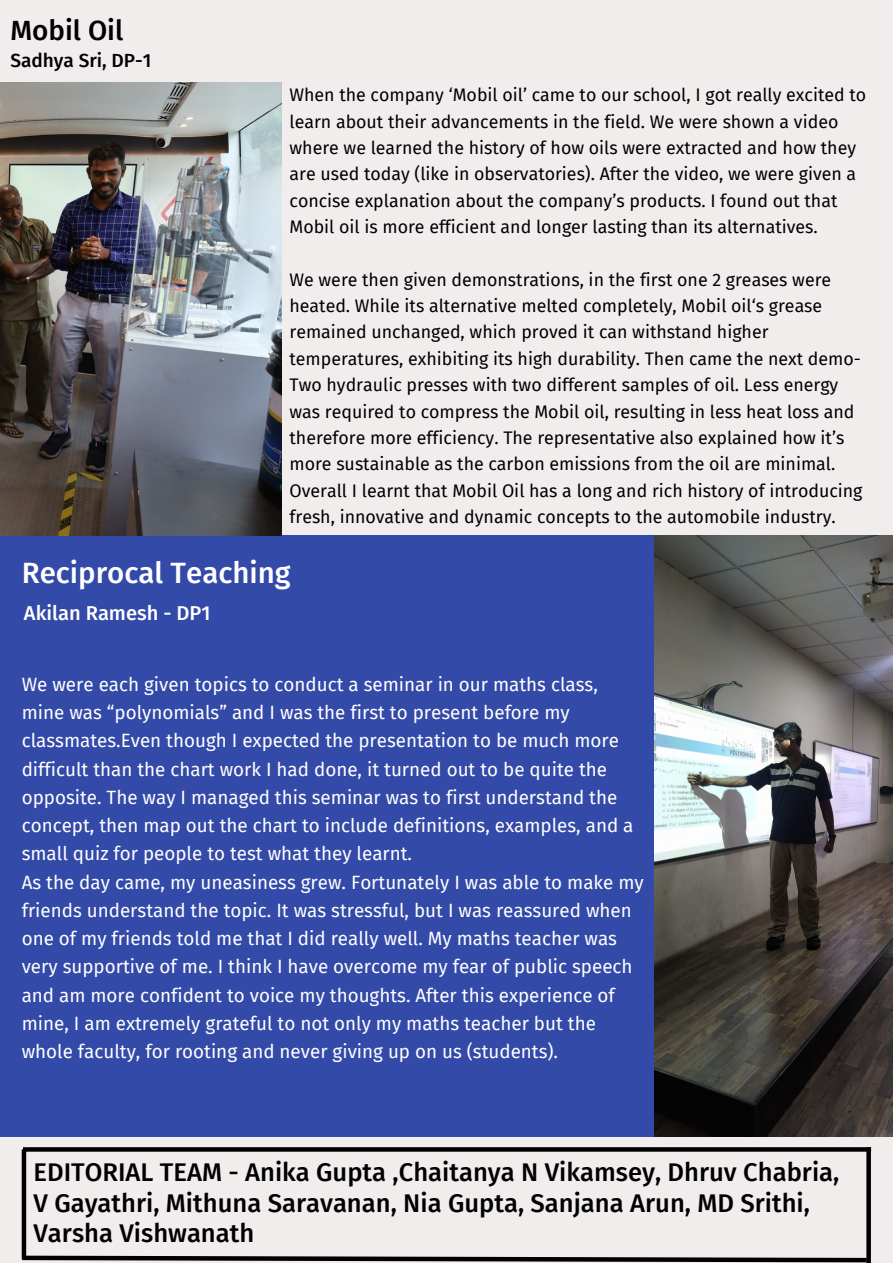
<style>
.page{position:relative;width:893px;height:1264px;background:#fff}
.page>*{position:absolute;margin:0;border:0;box-sizing:border-box;transform-origin:0 0}
.t1{font:500 29.4px "Fira Sans";color:#fff}
.t2{font:500 27.75px "Fira Sans";color:#000}
.t3{font:500 25.65px/30.3px "Fira Sans";color:#000}
.t4{font:500 20.1px "Fira Sans";color:#fff}
.t5{font:500 19.05px "Fira Sans";color:#000001}
.t6{font:18.75px/28.2px "Fira Sans";color:#fff}
.t7{font:17.7px/26.4px "Fira Sans";color:#000001}
</style>
<div class="page">
<div style="left:0;top:0;width:892px;height:1262px;background:#f1eded"></div>
<div style="left:0;top:535px;width:667px;height:601px;background:#334aa8"></div>
<img style="left:654px;top:535px;width:238px;height:601px">
<svg style="left:866px;top:1151px;width:4px;height:102px"></svg>
<svg style="left:23px;top:1147px;width:848px;height:4px;background:#0b0b0b"></svg>
<hr style="left:22px;top:1149px;width:4px;height:109px;background:#000">
<svg style="left:21px;top:1253px;width:850px;height:9px"></svg>
<img style="left:0;top:82px;width:282px;height:453px">
<p class="t2" style="left:10px;top:14px;width:114px">Mobil Oil</p>
<p class="t5" style="left:10px;top:49px;width:142px">Sadhya Sri, DP-1</p>
<p class="t7" style="left:289px;top:82px;width:578px">When the company ‘Mobil oil’ came to our school, I got really excited to learn about their advancements in the field. We were shown a video where we learned the history of how oils were extracted and how they are used today (like in observatories). After the video, we were given a concise explanation about the company’s products. I found out that Mobil oil is more efficient and longer lasting than its alternatives.</p>
<p class="t7" style="left:289px;top:266px;width:574px">We were then given demonstrations, in the first one 2 greases were heated. While its alternative melted completely, Mobil oil‘s grease remained unchanged, which proved it can withstand higher temperatures, exhibiting its high durability. Then came the next demo-Two hydraulic presses with two different samples of oil. Less energy was required to compress the Mobil oil, resulting in less heat loss and therefore more efficiency. The representative also explained how it’s more sustainable as the carbon emissions from the oil are minimal.<br>Overall I learnt that Mobil Oil has a long and rich history of introducing fresh, innovative and dynamic concepts to the automobile industry.</p>
<p class="t1" style="left:22px;top:556px;width:270px">Reciprocal Teaching</p>
<p class="t4" style="left:24px;top:601px;width:188px">Akilan Ramesh - DP1</p>
<p class="t6" style="left:22px;top:670px;width:613px">We were each given topics to conduct a seminar in our maths class, mine was “polynomials” and I was the first to present before my classmates.Even though I expected the presentation to be much more difficult than the chart work I had done, it turned out to be quite the opposite. The way I managed this seminar was to first understand the concept, then map out the chart to include definitions, examples, and a small quiz for people to test what they learnt.</p>
<p class="t6" style="left:22px;top:868px;width:623px">As the day came, my uneasiness grew. Fortunately I was able to make my friends understand the topic. It was stressful, but I was reassured when one of my friends told me that I did really well. My maths teacher was very supportive of me. I think I have overcome my fear of public speech and am more confident to voice my thoughts. After this experience of mine, I am extremely grateful to not only my maths teacher but the whole faculty, for rooting and never giving up on us (students).</p>
<p class="t3" style="left:34px;top:1157px;width:807px">EDITORIAL TEAM - Anika Gupta ,Chaitanya N Vikamsey, Dhruv Chabria,<br>V Gayathri, Mithuna Saravanan, Nia Gupta, Sanjana Arun, MD Srithi,<br>Varsha Vishwanath</p>
</div>
